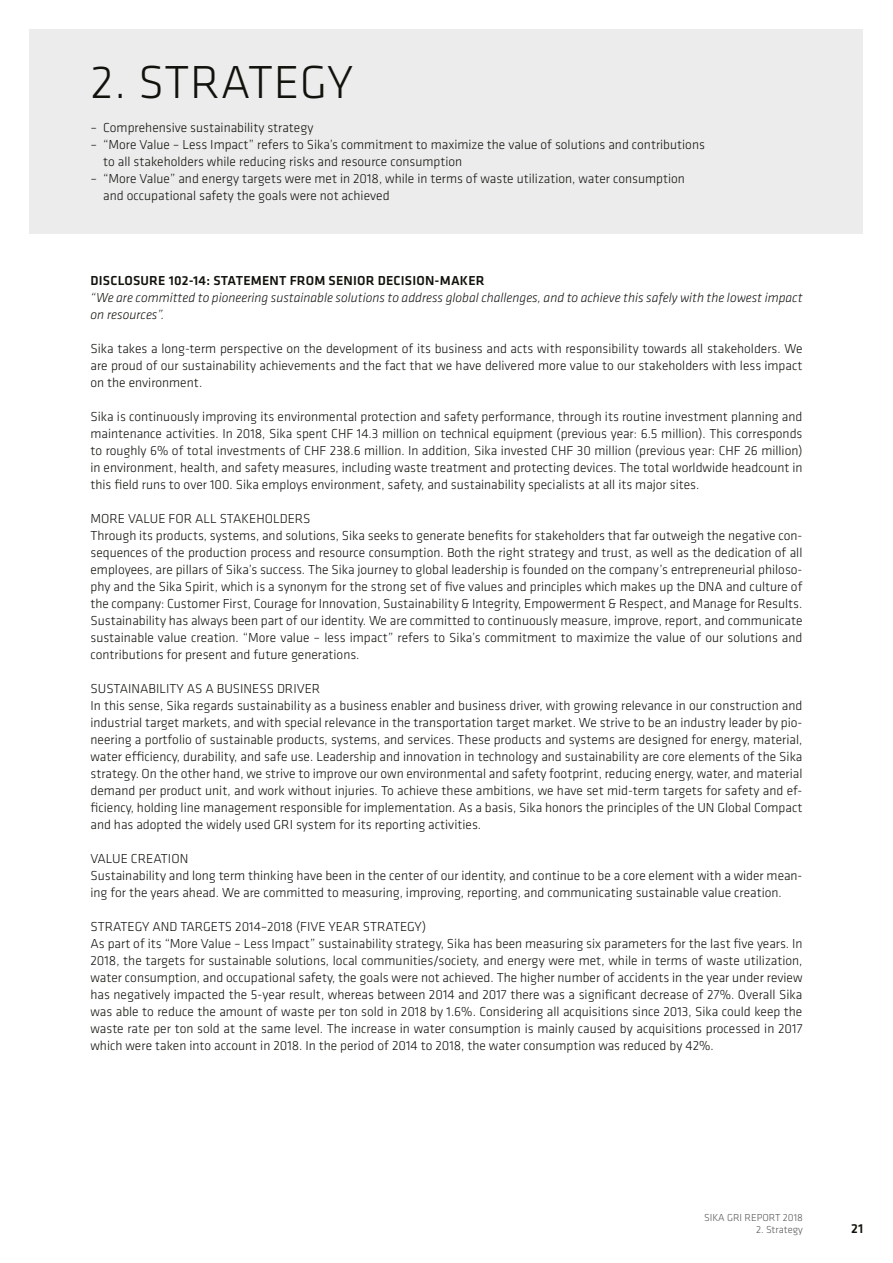
<style>
.page{position:relative;width:893px;height:1263px;background:#fff}
.page>*{position:absolute;margin:0;border:0;box-sizing:border-box;transform-origin:0 0}
.t1{font:300 48px "Klavika";letter-spacing:.005em;color:#12120d}
.t2{font:300 13.5px/17px "Klavika";color:#12120d}
.t3{font:italic 300 13.5px/17px "Klavika";color:#12120d}
.t4{font:500 13.5px "Klavika";letter-spacing:.015em;color:#12120d}
.t5{font:300 10.5px "Klavika";color:#555756}
</style>
<div class="page">
<div style="left:30px;top:30px;width:833px;height:204px;background:#ececec"></div>
<h1 class="t1" style="left:91px;top:53px;width:264px">2. STRATEGY</h1>
<p class="t2" style="left:91px;top:119px;width:225px">– Comprehensive sustainability strategy</p>
<p class="t2" style="left:103px;top:136px;width:603px;text-indent:-13px">– “More Value – Less Impact” refers to Sika’s commitment to maximize the value of solutions and contributions to all stakeholders while reducing risks and resource consumption</p>
<p class="t2" style="left:103px;top:170px;width:583px;text-indent:-13px">– “More Value” and energy targets were met in 2018, while in terms of waste utilization, water consumption and occupational safety the goals were not achieved</p>
<p class="t4" style="left:91px;top:271px;width:396px">DISCLOSURE 102-14: STATEMENT FROM SENIOR DECISION-MAKER</p>
<p class="t3" style="left:91px;top:289px;width:713px">“We are committed to pioneering sustainable solutions to address global challenges, and to achieve this safely with the lowest impact on resources”.</p>
<p class="t2" style="left:91px;top:340px;width:713px;text-align:justify">Sika takes a long-term perspective on the development of its business and acts with responsibility towards all stakeholders. We are proud of our sustainability achievements and the fact that we have delivered more value to our stakeholders with less impact on the environment.</p>
<p class="t2" style="left:91px;top:408px;width:713px;text-align:justify">Sika is continuously improving its environmental protection and safety performance, through its routine investment planning and maintenance activities. In 2018, Sika spent CHF 14.3 million on technical equipment (previous year: 6.5 million). This corresponds to roughly 6% of total investments of CHF 238.6 million. In addition, Sika invested CHF 30 million (previous year: CHF 26 million) in environment, health, and safety measures, including waste treatment and protecting devices. The total worldwide headcount in this field runs to over 100. Sika employs environment, safety, and sustainability specialists at all its major sites.</p>
<p class="t2" style="left:91px;top:510px;width:713px">MORE VALUE FOR ALL STAKEHOLDERS<br>Through its products, systems, and solutions, Sika seeks to generate benefits for stakeholders that far outweigh the negative con&shy;sequences of the production process and resource consumption. Both the right strategy and trust, as well as the dedication of all employees, are pillars of Sika’s success. The Sika journey to global leadership is founded on the company’s entrepreneurial philoso&shy;phy and the Sika Spirit, which is a synonym for the strong set of five values and principles which makes up the DNA and culture of the company: Customer First, Courage for Innovation, Sustainability &amp; Integrity, Empowerment &amp; Respect, and Manage for Results.<br>Sustainability has always been part of our identity. We are committed to continuously measure, improve, report, and communicate sustainable value creation. “More value – less impact” refers to Sika’s commitment to maximize the value of our solutions and contributions for present and future generations.</p>
<p class="t2" style="left:91px;top:680px;width:713px">SUSTAINABILITY AS A BUSINESS DRIVER<br>In this sense, Sika regards sustainability as a business enabler and business driver, with growing relevance in our construction and industrial target markets, and with special relevance in the transportation target market. We strive to be an industry leader by pio&shy;neering a portfolio of sustainable products, systems, and services. These products and systems are designed for energy, material, water efficiency, durability, and safe use. Leadership and innovation in technology and sustainability are core elements of the Sika strategy. On the other hand, we strive to improve our own environmental and safety footprint, reducing energy, water, and material demand per product unit, and work without injuries. To achieve these ambitions, we have set mid-term targets for safety and ef&shy;ficiency, holding line management responsible for implementation. As a basis, Sika honors the principles of the UN Global Compact and has adopted the widely used GRI system for its reporting activities.</p>
<p class="t2" style="left:91px;top:850px;width:713px">VALUE CREATION<br>Sustainability and long term thinking have been in the center of our identity, and continue to be a core element with a wider mean&shy;ing for the years ahead. We are committed to measuring, improving, reporting, and communicating sustainable value creation.</p>
<p class="t2" style="left:91px;top:918px;width:713px">STRATEGY AND TARGETS 2014–2018 (FIVE YEAR STRATEGY)<br>As part of its “More Value – Less Impact” sustainability strategy, Sika has been measuring six parameters for the last five years. In 2018, the targets for sustainable solutions, local communities/society, and energy were met, while in terms of waste utilization, water consumption, and occupational safety, the goals were not achieved. The higher number of accidents in the year under review has negatively impacted the 5-year result, whereas between 2014 and 2017 there was a significant decrease of 27%. Overall Sika was able to reduce the amount of waste per ton sold in 2018 by 1.6%. Considering all acquisitions since 2013, Sika could keep the waste rate per ton sold at the same level. The increase in water consumption is mainly caused by acquisitions processed in 2017 which were taken into account in 2018. In the period of 2014 to 2018, the water consumption was reduced by 42%.</p>
<p class="t5" style="left:704px;top:1211px;width:100px">SIKA GRI REPORT 2018</p>
<p class="t5" style="left:756px;top:1223px;width:48px">2. Strategy</p>
<p class="t4" style="left:851px;top:1219px;width:13px">21</p>
</div>
